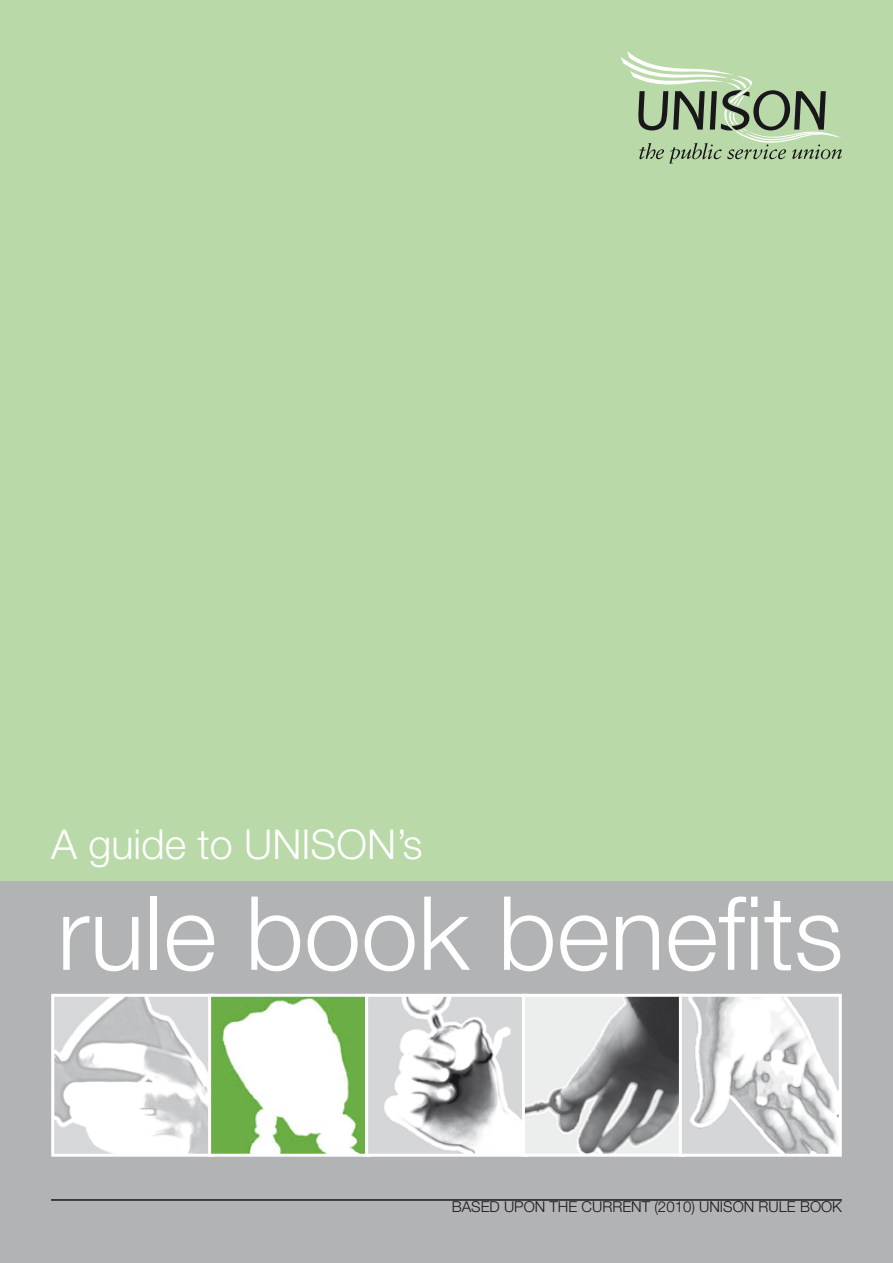
<style>
.page{position:relative;width:893px;height:1263px;background:#fff}
.page>*{position:absolute;margin:0;border:0;box-sizing:border-box;transform-origin:0 0}
.t1{font:300 102.6px "Helvetica Neue";color:#fff}
.t2{font:300 41.25px "Helvetica Neue";color:#fff}
.t3{font:300 15px "Helvetica Neue";color:#1a171c}
</style>
<div class="page">
<div style="left:0;top:880px;width:893px;height:383px;background:#b1b3b4"></div>
<div style="left:0;top:0;width:893px;height:880px;background:#b9d9a8"></div>
<hr style="left:51px;top:1199px;width:791px;height:2px;background:#1a171c">
<svg style="left:51px;top:993px;width:791px;height:164px;background:#ccd2ca"></svg>
<svg style="left:620px;top:51px;width:222px;height:113px"></svg>
<h2 class="t2" style="left:51px;top:819px;width:373px">A guide to UNISON’s</h2>
<h1 class="t1" style="left:57px;top:870px;width:788px">rule book benefits</h1>
<p class="t3" style="left:452px;top:1198px;width:392px">BASED UPON THE CURRENT (2010) UNISON RULE BOOK</p>
</div>
